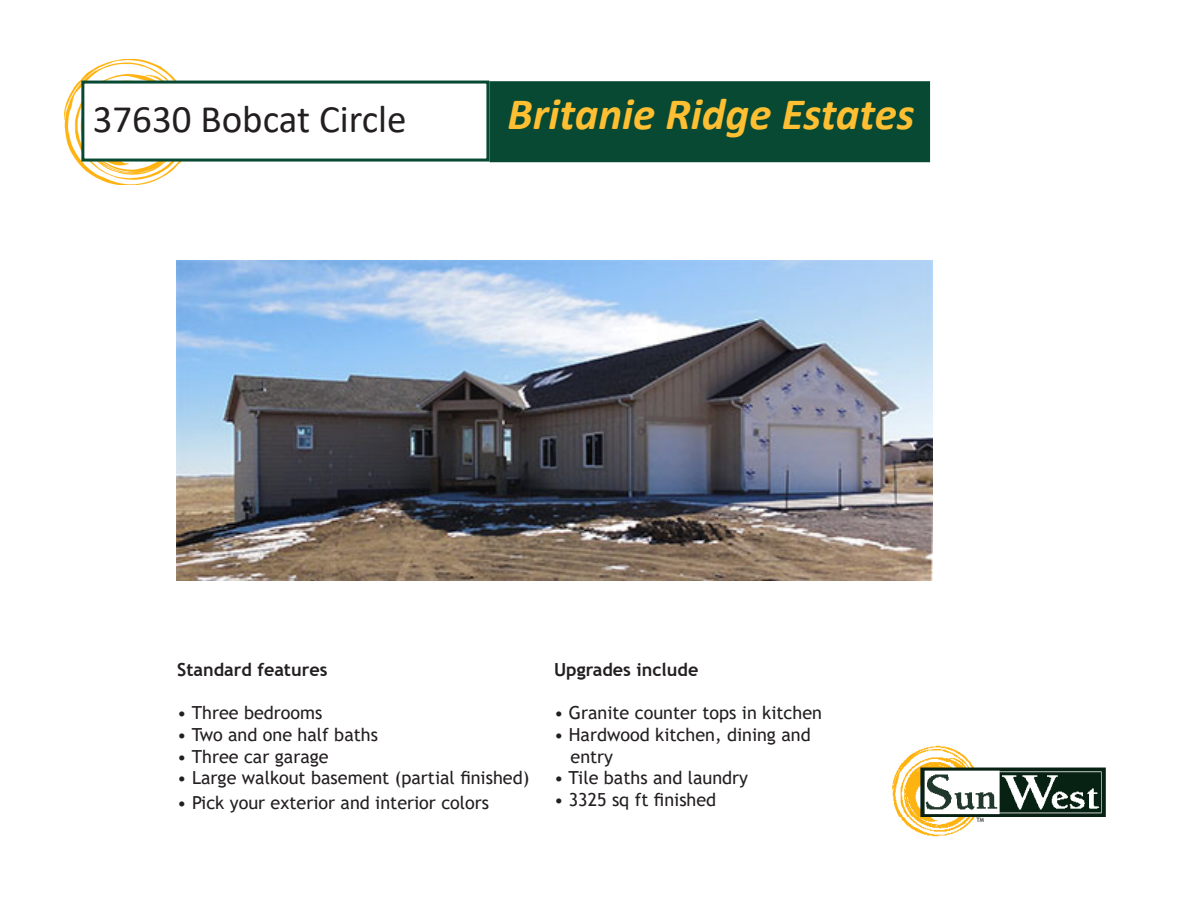
<style>
.page{position:relative;width:1188px;height:918px;background:#fff}
.page>*{position:absolute;margin:0;border:0;box-sizing:border-box;transform-origin:0 0}
.t1{font:italic 700 45px "Calibri";color:#ffbf33}
.t2{font:39px "Calibri";color:#231f20}
.t3{font:18px "Trebuchet MS";color:#231f20}
.t4{font:700 18px "Trebuchet MS";color:#231f20}
.t5{font:6px "Trebuchet MS";color:#231f20}
</style>
<div class="page">
<img style="left:892px;top:746px;width:214px;height:91px">
<img style="left:65px;top:59px;width:129px;height:125px">
<div style="left:489px;top:81px;width:441px;height:81px;background:#074932;border:2px solid #074932"></div>
<div style="left:81px;top:81px;width:408px;height:81px;background:#fff;border:3px solid #074932"></div>
<img style="left:176px;top:261px;width:756px;height:319px">
<p class="t2" style="left:93px;top:92px;width:315px">37630 Bobcat Circle</p>
<p class="t1" style="left:507px;top:82px;width:409px">Britanie Ridge Estates</p>
<p class="t4" style="left:177px;top:658px;width:152px">Standard features</p>
<p class="t3" style="left:177px;top:702px;width:147px">• Three bedrooms</p>
<p class="t3" style="left:177px;top:723px;width:202px">• Two and one half baths</p>
<p class="t3" style="left:177px;top:745px;width:153px">• Three car garage</p>
<p class="t3" style="left:177px;top:766px;width:354px">• Large walkout basement (partial finished)</p>
<p class="t3" style="left:177px;top:792px;width:314px">• Pick your exterior and interior colors</p>
<p class="t4" style="left:554px;top:658px;width:146px">Upgrades include</p>
<p class="t3" style="left:554px;top:702px;width:269px">• Granite counter tops in kitchen</p>
<p class="t3" style="left:554px;top:723px;width:258px">• Hardwood kitchen, dining and</p>
<p class="t3" style="left:571px;top:745px;width:44px">entry</p>
<p class="t3" style="left:554px;top:766px;width:196px">• Tile baths and laundry</p>
<p class="t3" style="left:554px;top:788px;width:164px">• 3325 sq ft finished</p>
<p class="t5" style="left:976px;top:816px;width:9px">TM</p>
</div>
